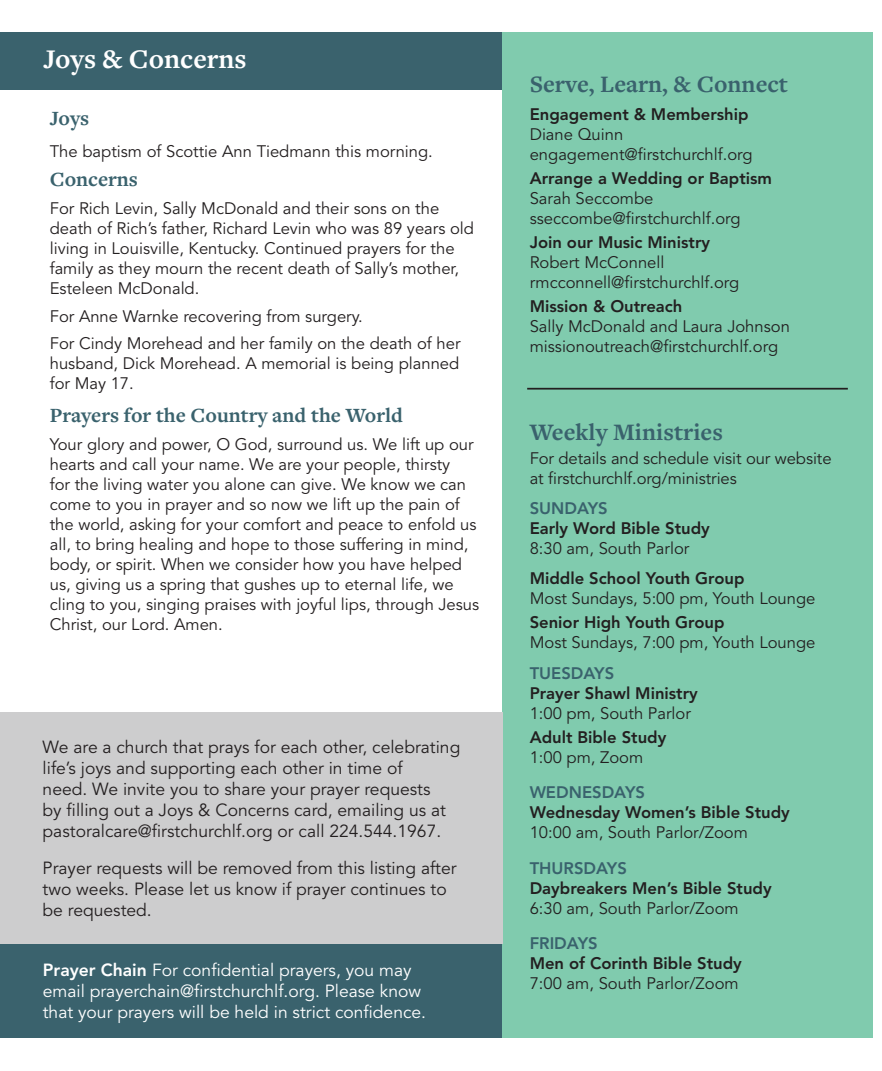
<style>
.page{position:relative;width:882px;height:1071px;background:#fff}
.page>*{position:absolute;margin:0;border:0;box-sizing:border-box;transform-origin:0 0}
.page_heading{font:700 28px "Freight Text Pro";color:#fff}
.liturgy_heading{font:700 24.5px "Freight Text Pro";color:#3a626d}
.liturgy_heading-2{font:700 21px "Freight Text Pro";color:#3a626d}
.t1{font:17.5px/21px "Avenir LT Std";color:#231f20}
.t2{font:17.5px/21px "Avenir LT Std";color:#fff}
.Announcement_body{font:16.62px/19.9px "Avenir LT Std";color:#231f20}
.Announcement_body-2{font:800 16.62px/19.9px "Avenir LT Std";color:#231f20}
.s1{font-weight:800}
.s2{color:#3a626d}
.s3{font-weight:400}
.s4{font-weight:800;color:#3a626d}
</style>
<div class="page">
<div style="left:0;top:32px;width:502px;height:57px;background:#3a626d"></div>
<div style="left:0;top:944px;width:502px;height:94px;background:#3a626d"></div>
<div style="left:502px;top:33px;width:371px;height:1005px;background:#80cbae"></div>
<hr style="left:527px;top:388px;width:321px;height:2px;background:#231f20">
<div style="left:0;top:712px;width:502px;height:232px;background:#cdcdce"></div>
<p class="page_heading" style="left:43px;top:40px;width:205px">Joys &amp; Concerns</p>
<p class="liturgy_heading-2" style="left:50px;top:104px;width:41px">Joys</p>
<p class="Announcement_body" style="left:50px;top:142px;width:385px">The baptism of Scottie Ann Tiedmann this morning.</p>
<p class="liturgy_heading-2" style="left:50px;top:165px;width:90px">Concerns</p>
<p class="Announcement_body" style="left:50px;top:199px;width:426px">For Rich Levin, Sally McDonald and their sons on the death of Rich’s father, Richard Levin who was 89 years old living in Louisville, Kentucky. Continued prayers for the family as they mourn the recent death of Sally’s mother, Esteleen McDonald.</p>
<p class="Announcement_body" style="left:50px;top:306px;width:315px">For Anne Warnke recovering from surgery.</p>
<p class="Announcement_body" style="left:50px;top:334px;width:412px;text-align:justify">For Cindy Morehead and her family on the death of her husband, Dick Morehead. A memorial is being planned for May 17.</p>
<p class="liturgy_heading-2" style="left:50px;top:402px;width:355px">Prayers for the Country and the World</p>
<p class="Announcement_body" style="left:50px;top:435px;width:431px">Your glory and power, O God, surround us. We lift up our hearts and call your name. We are your people, thirsty<br>for the living water you alone can give. We know we can come to you in prayer and so now we lift up the pain of the world, asking for your comfort and peace to enfold us all, to bring healing and hope to those suffering in mind, body, or spirit. When we consider how you have helped us, giving us a spring that gushes up to eternal life, we cling to you, singing praises with joyful lips, through Jesus Christ, our Lord. Amen.</p>
<p class="t1" style="left:43px;top:737px;width:419px">We are a church that prays for each other, celebrating life’s joys and supporting each other in time of<br>need. We invite you to share your prayer requests<br>by filling out a Joys &amp; Concerns card, emailing us at pastoralcare@firstchurchlf.org or call 224.544.1967.</p>
<p class="t1" style="left:43px;top:858px;width:416px">Prayer requests will be removed from this listing after two weeks. Please let us know if prayer continues to be requested.</p>
<p class="t2" style="left:43px;top:960px;width:385px"><span class="s1">Prayer Chain</span> For confidential prayers, you may email prayerchain@firstchurchlf.org. Please know that your prayers will be held in strict confidence.</p>
<p class="liturgy_heading" style="left:530px;top:68px;width:260px">Serve, Learn, &amp; Connect</p>
<p class="Announcement_body" style="left:530px;top:105px;width:224px"><span class="s1">Engagement &amp; Membership<br></span>Diane Quinn engagement@firstchurchlf.org</p>
<p class="Announcement_body" style="left:530px;top:169px;width:244px"><span class="s1">Arrange a Wedding or Baptism<br></span>Sarah Seccombe sseccombe@firstchurchlf.org</p>
<p class="Announcement_body" style="left:530px;top:233px;width:211px"><span class="s1">Join our Music Ministry<br></span>Robert McConnell rmcconnell@firstchurchlf.org</p>
<p class="Announcement_body" style="left:530px;top:297px;width:262px"><span class="s1">Mission &amp; Outreach<br></span>Sally McDonald and Laura Johnson</p>
<p class="Announcement_body" style="left:530px;top:337px;width:250px">missionoutreach@firstchurchlf.org</p>
<p class="liturgy_heading" style="left:530px;top:416px;width:195px">Weekly Ministries</p>
<p class="Announcement_body" style="left:530px;top:449px;width:303px">For details and schedule visit our website at firstchurchlf.org/ministries</p>
<p class="Announcement_body-2" style="left:530px;top:498px;width:182px"><span class="s2">SUNDAYS<br></span>Early Word Bible Study<br><span class="s3">8:30 am, South Parlor</span></p>
<p class="Announcement_body" style="left:530px;top:569px;width:287px"><span class="s1">Middle School Youth Group<br></span>Most Sundays, 5:00 pm, Youth Lounge</p>
<p class="Announcement_body" style="left:530px;top:613px;width:287px"><span class="s1">Senior High Youth Group<br></span>Most Sundays, 7:00 pm, Youth Lounge</p>
<p class="Announcement_body-2" style="left:530px;top:663px;width:170px"><span class="s2">TUESDAYS<br></span>Prayer Shawl Ministry<br><span class="s3">1:00 pm, South Parlor</span></p>
<p class="Announcement_body-2" style="left:530px;top:727px;width:138px">Adult Bible Study<br><span class="s3">1:00 pm, Zoom</span></p>
<p class="Announcement_body-2" style="left:530px;top:783px;width:262px"><span class="s2">WEDNESDAYS<br></span>Wednesday Women’s Bible Study<br><span class="s3">10:00 am, South Parlor/Zoom</span></p>
<p class="Announcement_body-2" style="left:530px;top:858px;width:244px"><span class="s2">THURSDAYS<br></span>Daybreakers Men’s Bible Study<br><span class="s3">6:30 am, South Parlor/Zoom</span></p>
<p class="Announcement_body" style="left:530px;top:934px;width:214px"><span class="s4">FRIDAYS<br></span><span class="s1">Men of Corinth Bible Study<br></span>7:00 am, South Parlor/Zoom</p>
</div>
